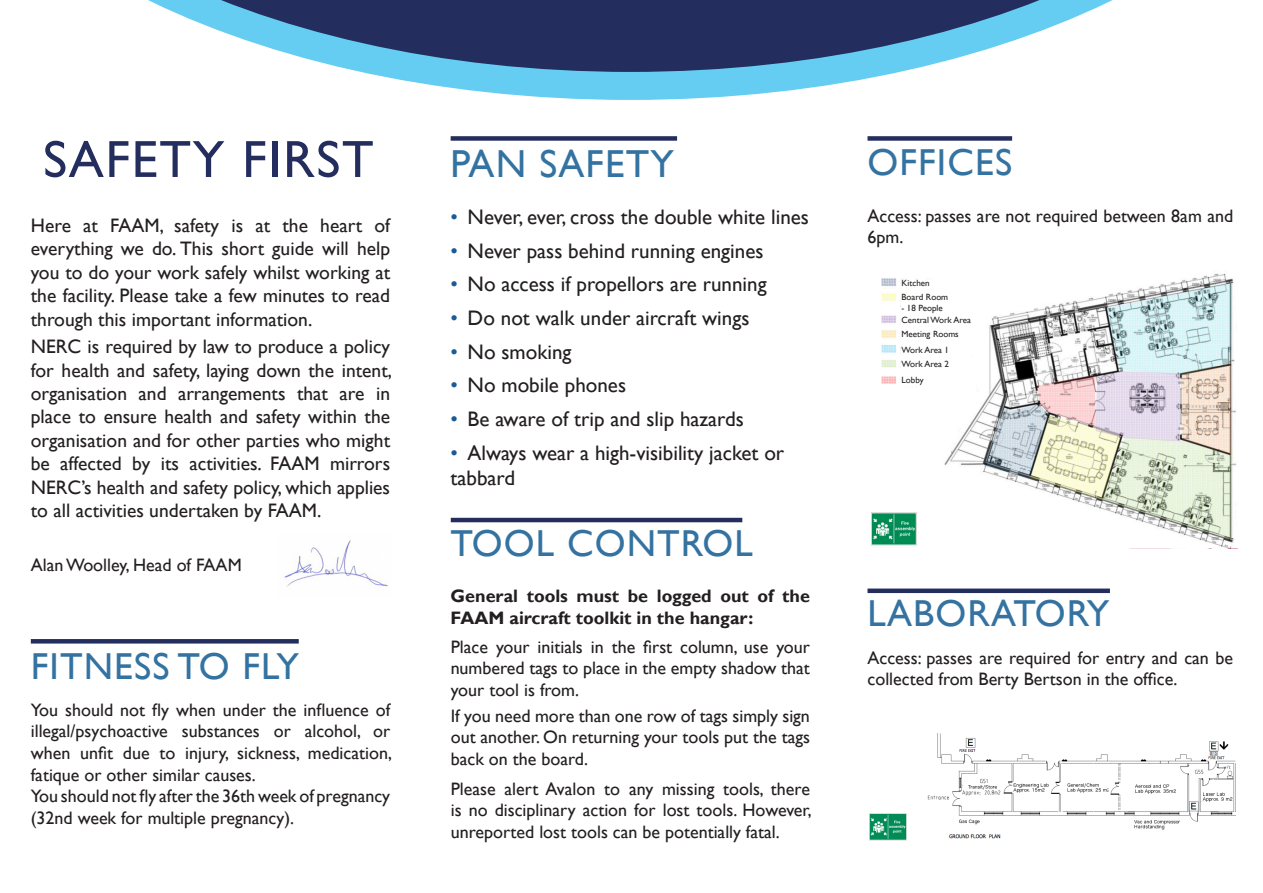
<style>
.page{position:relative;width:1263px;height:893px;background:#fff}
.page>*{position:absolute;margin:0;border:0;box-sizing:border-box;transform-origin:0 0}
.t1{font:52.5px "Gill Sans";letter-spacing:.03em;color:#232d5e}
.t2{font:39px "Gill Sans";letter-spacing:.03em;color:#3473a1}
.t3{font:37.5px "Gill Sans";letter-spacing:.03em;color:#3473a1}
.t4{font:21px/25.2px "Gill Sans";color:#231f20}
.t5{font:19.5px/23.4px "Gill Sans";color:#231f20;text-align:justify}
.t6{font:18px/21.6px "Gill Sans";color:#231f20}
.t7{font:700 18px/21.6px "Gill Sans";color:#231f20}
.t8{font:9px/14.4px "Gill Sans";color:#231f20}
.s1{color:#185b97}
</style>
<div class="page">
<svg style="left:362px;top:72px;width:537px;height:28px;fill:#65cdf2"></svg>
<img style="left:871px;top:273px;width:365px;height:275px">
<img style="left:869px;top:733px;width:366px;height:108px">
<hr style="left:451px;top:518px;width:291px;height:4px;background:#232d5e">
<hr style="left:31px;top:639px;width:268px;height:4px;background:#232d5e">
<div style="left:867px;top:136px;width:145px;height:5px;background:#232d5e"></div>
<div style="left:867px;top:588px;width:243px;height:5px;background:#232d5e"></div>
<div style="left:451px;top:136px;width:226px;height:5px;background:#232d5e"></div>
<div style="left:901px;top:280px;width:60px;height:9px;background:#fff"></div>
<div style="left:901px;top:294px;width:60px;height:18px;background:#fff"></div>
<div style="left:901px;top:317px;width:78px;height:9px;background:#fff"></div>
<div style="left:901px;top:331px;width:60px;height:9px;background:#fff"></div>
<div style="left:901px;top:346px;width:60px;height:9px;background:#fff"></div>
<div style="left:901px;top:360px;width:60px;height:9px;background:#fff"></div>
<div style="left:901px;top:377px;width:60px;height:8px;background:#fff"></div>
<img style="left:284px;top:540px;width:104px;height:47px">
<svg style="left:148px;top:0;width:965px;height:72px;fill:#232d5e"></svg>
<h1 class="t1" style="left:43px;top:128px;width:332px">SAFETY FIRST</h1>
<p class="t5" style="left:31px;top:213px;width:361px">Here at FAAM, safety is at the heart of everything we do. This short guide will help you to do your work safely whilst working at the facility. Please take a few minutes to read through this important information.</p>
<p class="t5" style="left:31px;top:335px;width:363px">NERC is required by law to produce a policy for health and safety, laying down the intent, organisation and arrangements that are in place to ensure health and safety within the organisation and for other parties who might be affected by its activities. FAAM mirrors NERC’s health and safety policy, which applies to all activities undertaken by FAAM.</p>
<p class="t6" style="left:31px;top:553px;width:212px">Alan Woolley, Head of FAAM</p>
<h3 class="t3" style="left:31px;top:644px;width:270px">FITNESS TO FLY</h3>
<p class="t6" style="left:31px;top:699px;width:363px">You should not fly when under the influence of illegal/psychoactive substances or alcohol, or when unfit due to injury, sickness, medication, fatique or other similar causes.<br>You should not fly after the 36th week of pregnancy (32nd week for multiple pregnancy).</p>
<h2 class="t2" style="left:451px;top:140px;width:225px">PAN SAFETY</h2>
<p class="t4" style="left:451px;top:204px;width:360px"><span class="s1">•</span> Never, ever, cross the double white lines</p>
<p class="t4" style="left:451px;top:238px;width:314px"><span class="s1">•</span> Never pass behind running engines</p>
<p class="t4" style="left:451px;top:271px;width:318px"><span class="s1">•</span> No access if propellors are running</p>
<p class="t4" style="left:451px;top:305px;width:300px"><span class="s1">•</span> Do not walk under aircraft wings</p>
<p class="t4" style="left:451px;top:339px;width:122px"><span class="s1">•</span> No smoking</p>
<p class="t4" style="left:451px;top:372px;width:177px"><span class="s1">•</span> No mobile phones</p>
<p class="t4" style="left:451px;top:406px;width:295px"><span class="s1">•</span> Be aware of trip and slip hazards</p>
<p class="t4" style="left:451px;top:440px;width:335px"><span class="s1">•</span> Always wear a high-visibility jacket or tabbard</p>
<h3 class="t3" style="left:451px;top:522px;width:304px">TOOL CONTROL</h3>
<p class="t7" style="left:451px;top:585px;width:361px">General tools must be logged out of the<br>FAAM aircraft toolkit in the hangar:</p>
<p class="t6" style="left:451px;top:635px;width:361px;text-align:justify">Place your initials in the first column, use your numbered tags to place in the empty shadow that your tool is from.</p>
<p class="t6" style="left:451px;top:704px;width:361px;text-align:justify">If you need more than one row of tags simply sign out another. On returning your tools put the tags back on the board.</p>
<p class="t6" style="left:451px;top:778px;width:362px;text-align:justify">Please alert Avalon to any missing tools, there is no disciplinary action for lost tools. However, unreported lost tools can be potentially fatal.</p>
<h3 class="t3" style="left:867px;top:141px;width:146px">OFFICES</h3>
<p class="t6" style="left:867px;top:205px;width:367px">Access: passes are not required between 8am and<br>6pm.</p>
<p class="t8" style="left:901px;top:276px;width:48px">Kitchen<br>Board Room</p>
<p class="t8" style="left:901px;top:302px;width:71px;line-height:11.7px">- 18 People<br>Central Work Area</p>
<p class="t8" style="left:901px;top:327px;width:59px;line-height:15.1px">Meeting Rooms<br>Work Area 1</p>
<p class="t8" style="left:901px;top:355px;width:49px;line-height:16.2px">Work Area 2<br>Lobby</p>
<h3 class="t3" style="left:867px;top:591px;width:244px">LABORATORY</h3>
<p class="t6" style="left:867px;top:646px;width:367px">Access: passes are required for entry and can be collected from Berty Bertson in the office.</p>
</div>
